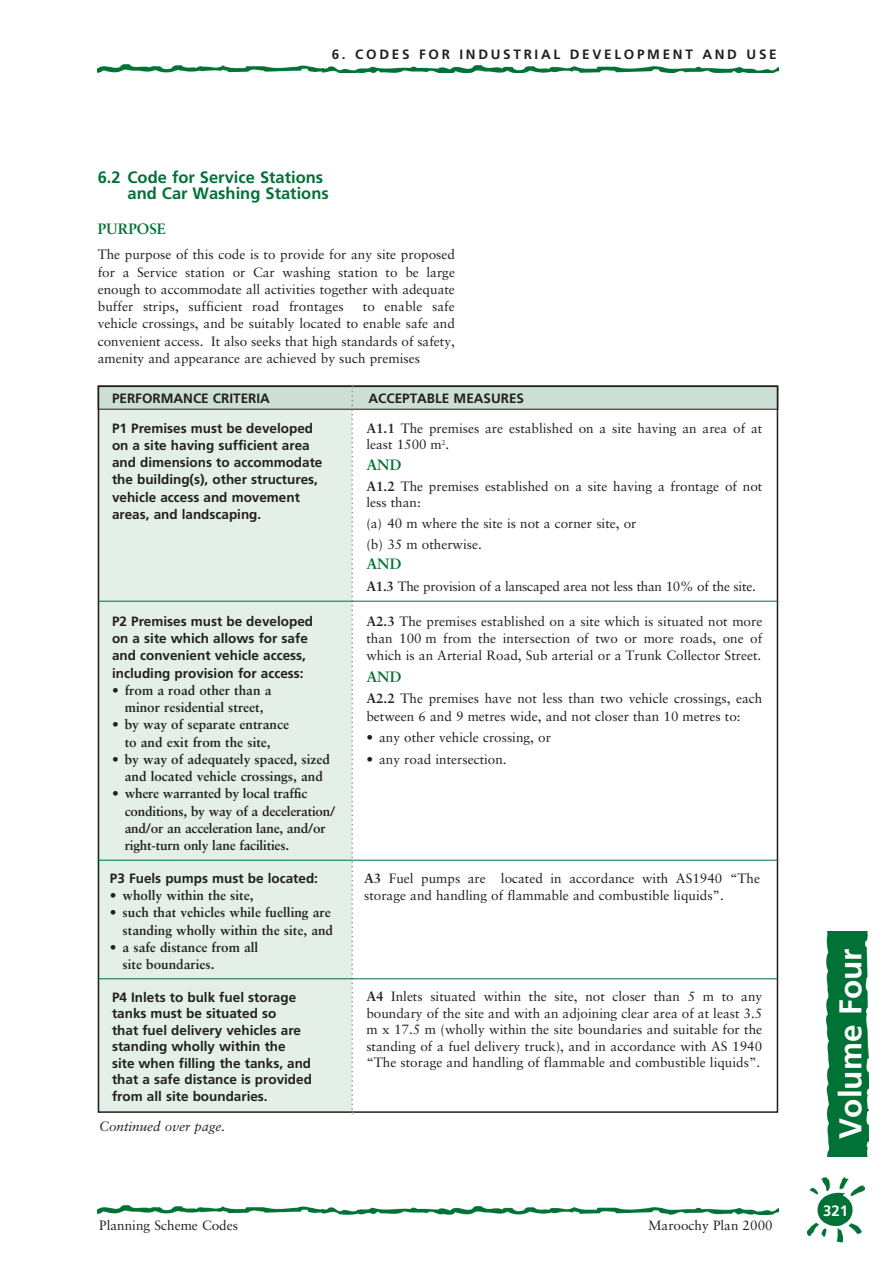
<style>
.page{position:relative;width:893px;height:1263px;background:#fff}
.page>*{position:absolute;margin:0;border:0;box-sizing:border-box;transform-origin:0 0}
.t1{font:700 31.5px "Frutiger";color:#fff}
.t2{font:700 16.5px/16.5px "Frutiger";color:#007236}
.t3{font:700 15px "Sabon";color:#007236}
.t4{font:700 15px "Frutiger";color:#fff}
.t5{font:13.5px/17.2px "Sabon";color:#231f20}
.t6{font:700 13.5px/17.2px "Frutiger";color:#231f20}
.t7{font:700 13.5px/17.2px "Sabon";color:#231f20;text-align:center}
.t8{font:13.5px "Sabon";letter-spacing:-.02em;color:#231f20}
.t9{font:700 13.5px "Frutiger";letter-spacing:.2em;color:#231f20}
.t10{font:italic 13.5px "Sabon";color:#231f20}
.s1{font-weight:700}
</style>
<div class="page">
<img style="left:807px;top:1177px;width:58px;height:65px">
<img style="left:98px;top:1205px;width:680px;height:9px">
<img style="left:98px;top:64px;width:680px;height:9px">
<img style="left:826px;top:931px;width:42px;height:225px">
<div style="left:98px;top:386px;width:254px;height:727px;background:#e3efe7"></div>
<div style="left:98px;top:386px;width:680px;height:23px;background:#cbe0d2"></div>
<div style="left:98px;top:386px;width:680px;height:24px;border:1px solid #231f20"></div>
<svg style="left:351px;top:386px;width:2px;height:727px"></svg>
<hr style="left:98px;top:601px;width:680px;height:1px;background:#007236">
<hr style="left:98px;top:978px;width:680px;height:1px;background:#007236">
<hr style="left:98px;top:860px;width:680px;height:1px;background:#007236">
<p class="t9" style="left:332px;top:46px;width:446px">6. CODES FOR INDUSTRIAL DEVELOPMENT AND USE</p>
<p class="t2" style="left:128px;top:169px;width:203px;text-indent:-30px">6.2 Code for Service Stations and Car Washing Stations</p>
<p class="t3" style="left:98px;top:219px;width:70px">PURPOSE</p>
<p class="t5" style="left:98px;top:246px;width:359px;text-align:justify">The purpose of this code is to provide for any site proposed for a Service station or Car washing station to be large enough to accommodate all activities together with adequate buffer strips, sufficient road frontages</p>
<p class="t5" style="left:98px;top:298px;width:359px;text-align:justify;text-indent:265px">to enable safe vehicle crossings, and be suitably located to enable safe and convenient access. It also seeks that high standards of safety, amenity and appearance are achieved by such premises</p>
<p class="t6" style="left:112px;top:390px;width:159px">PERFORMANCE CRITERIA</p>
<p class="t6" style="left:368px;top:390px;width:157px">ACCEPTABLE MEASURES</p>
<p class="t6" style="left:112px;top:419px;width:212px">P1 Premises must be developed on a site having sufficient area and dimensions to accommodate the building(s), other structures, vehicle access and movement areas, and landscaping.</p>
<p class="t5" style="left:366px;top:419px;width:397px;line-height:16.5px"><span class="s1">A1.1</span> The premises are established on a site having an area of at least 1500 m<sup>2</sup>.</p>
<p class="t3" style="left:366px;top:455px;width:36px">AND</p>
<p class="t5" style="left:366px;top:477px;width:397px;line-height:16.5px"><span class="s1">A1.2</span> The premises established on a site having a frontage of not less than:</p>
<p class="t5" style="left:366px;top:513px;width:272px;line-height:20.7px">(a) 40 m where the site is not a corner site, or (b) 35 m otherwise.</p>
<p class="t3" style="left:366px;top:555px;width:36px">AND</p>
<p class="t8" style="left:366px;top:578px;width:391px"><span class="s1">A1.3</span> The provision of a lanscaped area not less than 10% of the site.</p>
<p class="t6" style="left:112px;top:612px;width:203px">P2 Premises must be developed on a site which allows for safe and convenient vehicle access, including provision for access:</p>
<p class="t7" style="left:112px;top:681px;width:161px">• from a road other than a minor residential street,</p>
<p class="t7" style="left:112px;top:716px;width:179px">• by way of separate entrance to and exit from the site,</p>
<p class="t7" style="left:112px;top:750px;width:219px">• by way of adequately spaced, sized and located vehicle crossings, and</p>
<p class="t7" style="left:125px;top:785px;width:212px;text-align:left;text-indent:-13px">• where warranted by local traffic conditions, by way of a deceleration/ and/or an acceleration lane, and/or right-turn only lane facilities.</p>
<p class="t6" style="left:110px;top:869px;width:210px">P3 Fuels pumps must be located:</p>
<p class="t7" style="left:110px;top:886px;width:145px">• wholly within the site,</p>
<p class="t7" style="left:110px;top:904px;width:225px;text-align:right">• such that vehicles while fuelling are standing wholly within the site, and</p>
<p class="t7" style="left:123px;top:938px;width:137px;text-align:left;text-indent:-13px">• a safe distance from all site boundaries.</p>
<p class="t5" style="left:366px;top:612px;width:397px;text-align:justify"><span class="s1">A2.3</span> The premises established on a site which is situated not more than 100 m from the intersection of two or more roads, one of which is an Arterial Road, Sub arterial or a Trunk Collector Street.</p>
<p class="t3" style="left:366px;top:667px;width:36px">AND</p>
<p class="t5" style="left:366px;top:690px;width:397px"><span class="s1">A2.2</span> The premises have not less than two vehicle crossings, each between 6 and 9 metres wide, and not closer than 10 metres to:</p>
<p class="t5" style="left:366px;top:729px;width:186px">• any other vehicle crossing, or</p>
<p class="t5" style="left:366px;top:750px;width:142px">• any road intersection.</p>
<p class="t5" style="left:364px;top:869px;width:397px"><span class="s1">A3</span> Fuel pumps are located in accordance with AS1940 “The storage and handling of flammable and combustible liquids”.</p>
<p class="t6" style="left:112px;top:988px;width:201px;line-height:16.5px">P4 Inlets to bulk fuel storage tanks must be situated so<br>that fuel delivery vehicles are standing wholly within the<br>site when filling the tanks, and that a safe distance is provided from all site boundaries.</p>
<p class="t5" style="left:366px;top:988px;width:397px;line-height:16.5px;text-align:justify"><span class="s1">A4</span> Inlets situated within the site, not closer than 5 m to any boundary of the site and with an adjoining clear area of at least 3.5 m x 17.5 m (wholly within the site boundaries and suitable for the standing of a fuel delivery truck), and in accordance with AS 1940 “The storage and handling of flammable and combustible liquids”.</p>
<p class="t10" style="left:99px;top:1118px;width:128px">Continued over page.</p>
<p class="t5" style="left:99px;top:1217px;width:140px">Planning Scheme Codes</p>
<p class="t5" style="left:648px;top:1217px;width:126px">Maroochy Plan 2000</p>
<h1 class="t1" style="left:832px;top:1139px;width:191px;rotate:-90deg">Volume Four</h1>
<p class="t4" style="left:823px;top:1202px;width:27px">321</p>
</div>
